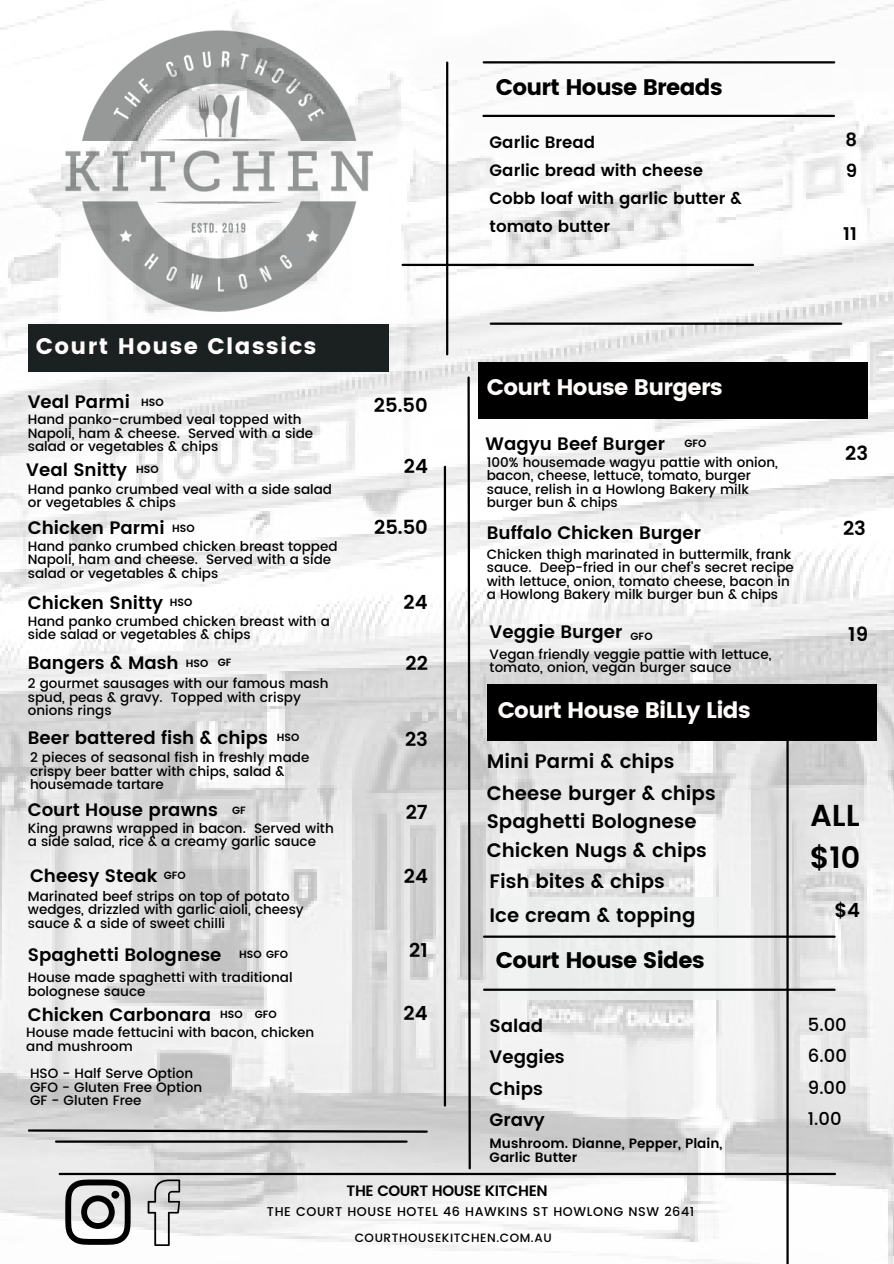
<style>
.page{position:relative;width:894px;height:1264px;background:#fff}
.page>*{position:absolute;margin:0;border:0;box-sizing:border-box;transform-origin:0 0}
.t1{font:600 30.3px "Poppins";color:#000}
.t2{font:22.5px "Poppins";letter-spacing:-.03em;color:#fffbfb}
.t3{font:22.5px "Poppins";letter-spacing:-.03em;color:#000}
.t4{font:22.5px "Poppins";letter-spacing:.065em;color:#fffbfb}
.t5{font:600 19.5px "Poppins";color:#000}
.t6{font:600 18px "Poppins";color:#000}
.t7{font:500 18px "Poppins";color:#000}
.t8{font:600 16.5px/28.2px "Poppins";color:#000}
.t9{font:600 15px "Poppins";letter-spacing:-.03em;color:#000}
.t10{font:500 13.5px/13.5px "Poppins";color:#000}
.t11{font:600 13.5px/14.7px "Poppins";color:#000}
.t12{font:500 12.75px "Poppins";letter-spacing:.05em;color:#000}
.t13{font:500 12px "Poppins";letter-spacing:.05em;color:#000}
.t14{font:600 10.5px "Poppins";color:#000}
</style>
<div class="page">
<img style="left:0;top:0;width:893px;height:1263px">
<hr style="left:402px;top:264px;width:350px;height:2px;background:#000">
<hr style="left:483px;top:61px;width:351px;height:2px;background:#000">
<hr style="left:56px;top:1140px;width:350px;height:2px;background:#000">
<div style="left:497px;top:897px;width:238px;height:103px;background:#f0f3f2"></div>
<hr style="left:484px;top:935px;width:350px;height:2px;background:#000">
<hr style="left:60px;top:1172px;width:774px;height:3px;background:#000">
<hr style="left:490px;top:322px;width:351px;height:3px;background:#000">
<hr style="left:483px;top:115px;width:350px;height:2px;background:#000">
<svg style="left:27px;top:1128px;width:402px;height:5px;background:#767676"></svg>
<hr style="left:484px;top:988px;width:350px;height:2px;background:#000">
<hr style="left:446px;top:63px;width:2px;height:291px;background:#000">
<hr style="left:443px;top:467px;width:3px;height:638px;background:#000">
<div style="left:478px;top:362px;width:390px;height:56px;background:#000"></div>
<svg style="left:466px;top:375px;width:6px;height:795px"></svg>
<hr style="left:786px;top:685px;width:2px;height:578px;background:#000">
<div style="left:28px;top:325px;width:360px;height:47px;background:#1b2020"></div>
<img style="left:65px;top:31px;width:308px;height:280px">
<div style="left:486px;top:684px;width:390px;height:56px;background:#000"></div>
<svg style="left:65px;top:1179px;width:66px;height:65px"></svg>
<div style="left:111px;top:1190px;width:8px;height:8px;background:#010101;border-radius:50%"></div>
<svg style="left:147px;top:1179px;width:33px;height:66px"></svg>
<p class="t3" style="left:495px;top:74px;width:228px">Court House Breads</p>
<p class="t8" style="left:489px;top:128px;width:107px">Garlic Bread</p>
<p class="t8" style="left:489px;top:156px;width:215px">Garlic bread with cheese</p>
<p class="t8" style="left:489px;top:184px;width:253px">Cobb loaf with garlic butter &amp; tomato butter</p>
<p class="t6" style="left:845px;top:129px;width:13px">8</p>
<p class="t6" style="left:845px;top:160px;width:13px">9</p>
<p class="t6" style="left:843px;top:223px;width:15px">11</p>
<p class="t4" style="left:36px;top:333px;width:282px">Court House Classics</p>
<p class="t6" style="left:28px;top:391px;width:104px">Veal Parmi</p>
<p class="t14" style="left:141px;top:396px;width:24px">HSO</p>
<p class="t10" style="left:28px;top:413px;width:287px">Hand panko-crumbed veal topped with<br>Napoli, ham &amp; cheese. Served with a side salad or vegetables &amp; chips</p>
<p class="t6" style="left:26px;top:459px;width:102px">Veal Snitty</p>
<p class="t14" style="left:136px;top:463px;width:24px">HSO</p>
<p class="t10" style="left:28px;top:482px;width:305px">Hand panko crumbed veal with a side salad or vegetables &amp; chips</p>
<p class="t6" style="left:28px;top:517px;width:138px">Chicken Parmi</p>
<p class="t14" style="left:172px;top:522px;width:24px">HSO</p>
<p class="t10" style="left:28px;top:539px;width:311px">Hand panko crumbed chicken breast topped<br>Napoli, ham and cheese. Served with a side salad or vegetables &amp; chips</p>
<p class="t6" style="left:28px;top:592px;width:137px">Chicken Snitty</p>
<p class="t14" style="left:170px;top:596px;width:24px">HSO</p>
<p class="t10" style="left:28px;top:614px;width:303px">Hand panko crumbed chicken breast with a side salad or vegetables &amp; chips</p>
<p class="t6" style="left:28px;top:652px;width:152px">Bangers &amp; Mash</p>
<p class="t14" style="left:186px;top:657px;width:24px">HSO</p>
<p class="t14" style="left:218px;top:656px;width:15px">GF</p>
<p class="t10" style="left:28px;top:677px;width:302px">2 gourmet sausages with our famous mash spud, peas &amp; gravy. Topped with crispy onions rings</p>
<p class="t6" style="left:28px;top:727px;width:241px">Beer battered fish &amp; chips</p>
<p class="t14" style="left:277px;top:730px;width:24px">HSO</p>
<p class="t10" style="left:30px;top:750px;width:281px">2 pieces of seasonal fish in freshly made crispy beer batter with chips, salad &amp; housemade tartare</p>
<p class="t6" style="left:28px;top:799px;width:191px">Court House prawns</p>
<p class="t14" style="left:232px;top:804px;width:15px">GF</p>
<p class="t10" style="left:28px;top:821px;width:307px">King prawns wrapped in bacon. Served with a side salad, rice &amp; a creamy garlic sauce</p>
<p class="t6" style="left:30px;top:865px;width:129px">Cheesy Steak</p>
<p class="t14" style="left:164px;top:869px;width:24px">GFO</p>
<p class="t10" style="left:28px;top:889px;width:277px">Marinated beef strips on top of potato wedges, drizzled with garlic aioli, cheesy sauce &amp; a side of sweet chilli</p>
<p class="t6" style="left:28px;top:944px;width:195px">Spaghetti Bolognese</p>
<p class="t14" style="left:239px;top:948px;width:50px">HSO GFO</p>
<p class="t10" style="left:28px;top:970px;width:266px">House made spaghetti with traditional bolognese sauce</p>
<p class="t6" style="left:28px;top:1004px;width:185px">Chicken Carbonara</p>
<p class="t14" style="left:220px;top:1008px;width:24px">HSO</p>
<p class="t14" style="left:255px;top:1008px;width:24px">GFO</p>
<p class="t10" style="left:26px;top:1025px;width:289px">House made fettucini with bacon, chicken and mushroom</p>
<p class="t10" style="left:30px;top:1066px;width:164px">HSO - Half Serve Option</p>
<p class="t10" style="left:30px;top:1080px;width:173px">GFO - Gluten Free Option</p>
<p class="t10" style="left:30px;top:1093px;width:113px">GF - Gluten Free</p>
<p class="t5" style="left:374px;top:393px;width:55px">25.50</p>
<p class="t5" style="left:403px;top:454px;width:26px">24</p>
<p class="t5" style="left:374px;top:516px;width:55px">25.50</p>
<p class="t5" style="left:403px;top:591px;width:26px">24</p>
<p class="t5" style="left:405px;top:651px;width:24px">22</p>
<p class="t5" style="left:405px;top:727px;width:24px">23</p>
<p class="t5" style="left:405px;top:800px;width:24px">27</p>
<p class="t5" style="left:403px;top:865px;width:26px">24</p>
<p class="t5" style="left:409px;top:938px;width:20px">21</p>
<p class="t5" style="left:403px;top:1001px;width:26px">24</p>
<p class="t2" style="left:486px;top:374px;width:237px">Court House Burgers</p>
<p class="t6" style="left:485px;top:433px;width:181px">Wagyu Beef Burger</p>
<p class="t14" style="left:684px;top:437px;width:24px">GFO</p>
<p class="t10" style="left:486px;top:455px;width:292px">100% housemade wagyu pattie with onion, bacon, cheese, lettuce, tomato, burger sauce, relish in a Howlong Bakery milk burger bun &amp; chips</p>
<p class="t10" style="left:486px;top:547px;width:308px">Chicken thigh marinated in buttermilk, frank sauce. Deep-fried in our chef's secret recipe with lettuce, onion, tomato cheese, bacon in a Howlong Bakery milk burger bun &amp; chips</p>
<p class="t6" style="left:486px;top:522px;width:216px">Buffalo Chicken Burger</p>
<p class="t6" style="left:489px;top:621px;width:134px">Veggie Burger</p>
<p class="t14" style="left:630px;top:629px;width:24px">GFO</p>
<p class="t10" style="left:489px;top:647px;width:283px">Vegan friendly veggie pattie with lettuce, tomato, onion, vegan burger sauce</p>
<p class="t2" style="left:497px;top:696px;width:254px">Court House BiLLy Lids</p>
<p class="t5" style="left:486px;top:749px;width:189px">Mini Parmi &amp; chips</p>
<p class="t5" style="left:486px;top:781px;width:230px">Cheese burger &amp; chips</p>
<p class="t5" style="left:486px;top:809px;width:211px">Spaghetti Bolognese</p>
<p class="t5" style="left:486px;top:838px;width:221px">Chicken Nugs &amp; chips</p>
<p class="t5" style="left:489px;top:869px;width:177px">Fish bites &amp; chips</p>
<p class="t5" style="left:489px;top:904px;width:207px">Ice cream &amp; topping</p>
<p class="t3" style="left:495px;top:947px;width:210px">Court House Sides</p>
<p class="t6" style="left:489px;top:1014px;width:55px">Salad</p>
<p class="t6" style="left:489px;top:1046px;width:77px">Veggies</p>
<p class="t6" style="left:489px;top:1077px;width:55px">Chips</p>
<p class="t6" style="left:489px;top:1109px;width:57px">Gravy</p>
<p class="t11" style="left:489px;top:1135px;width:234px">Mushroom. Dianne, Pepper, Plain,<br>Garlic Butter</p>
<p class="t9" style="left:346px;top:1181px;width:202px">THE COURT HOUSE KITCHEN</p>
<p class="t12" style="left:267px;top:1203px;width:429px">THE COURT HOUSE HOTEL 46 HAWKINS ST HOWLONG NSW 2641</p>
<p class="t13" style="left:354px;top:1230px;width:198px">COURTHOUSEKITCHEN.COM.AU</p>
<p class="t5" style="left:845px;top:441px;width:24px">23</p>
<p class="t5" style="left:842px;top:517px;width:24px">23</p>
<p class="t5" style="left:848px;top:623px;width:21px">19</p>
<p class="t1" style="left:810px;top:798px;width:51px">ALL</p>
<p class="t1" style="left:809px;top:840px;width:52px">$10</p>
<p class="t5" style="left:834px;top:899px;width:27px">$4</p>
<p class="t7" style="left:807px;top:1013px;width:40px">5.00</p>
<p class="t7" style="left:807px;top:1045px;width:40px">6.00</p>
<p class="t7" style="left:807px;top:1076px;width:40px">9.00</p>
<p class="t7" style="left:807px;top:1108px;width:35px">1.00</p>
</div>
